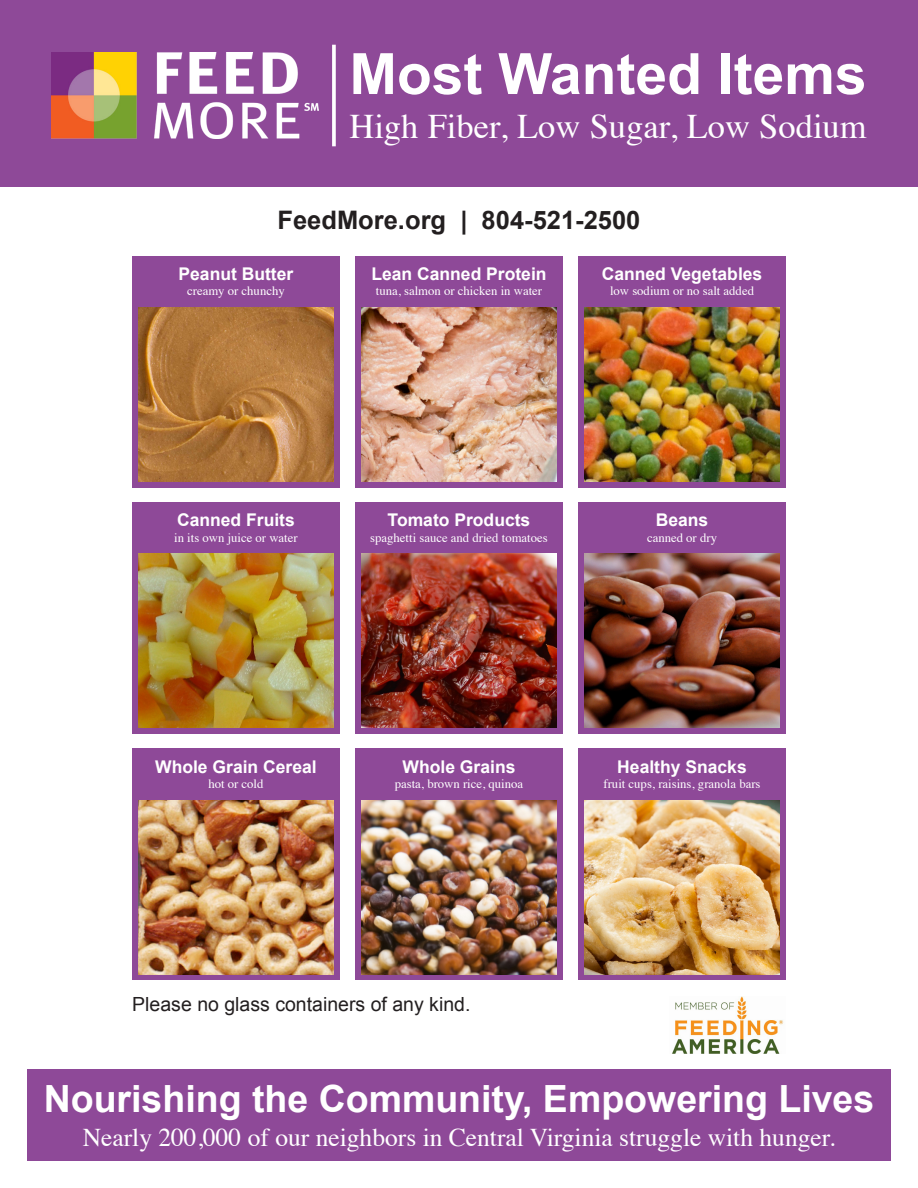
<style>
.page{position:relative;width:918px;height:1188px;background:#fff}
.page>*{position:absolute;margin:0;border:0;box-sizing:border-box;transform-origin:0 0}
.t1{font:700 57px "Arial";color:#fff}
.t2{font:700 37.5px "Arial";color:#fff}
.t3{font:34.5px "Times";color:#fff}
.t4{font:25.5px "Times";color:#fff}
.t5{font:700 25.5px "Arial";color:#231f20}
.t6{font:19.5px "Arial";color:#231f20}
.t7{font:700 17.55px "Arial";color:#fff}
.t8{font:12.75px "Times";color:#fff}
</style>
<div class="page">
<div style="left:0;top:0;width:918px;height:187px;background:#8e4998"></div>
<div style="left:27px;top:1069px;width:864px;height:92px;background:#8e4998"></div>
<img style="left:51px;top:53px;width:267px;height:86px">
<svg style="left:332px;top:45px;width:4px;height:101px"></svg>
<img style="left:672px;top:996px;width:112px;height:58px">
<div style="left:355px;top:256px;width:208px;height:231px;background:#8e4998"></div>
<img style="left:361px;top:307px;width:196px;height:174px">
<div style="left:578px;top:256px;width:208px;height:231px;background:#8e4998"></div>
<img style="left:584px;top:307px;width:196px;height:174px">
<div style="left:132px;top:502px;width:208px;height:232px;background:#8e4998"></div>
<img style="left:138px;top:554px;width:196px;height:174px">
<div style="left:355px;top:749px;width:208px;height:231px;background:#8e4998"></div>
<img style="left:361px;top:800px;width:196px;height:174px">
<div style="left:132px;top:749px;width:208px;height:231px;background:#8e4998"></div>
<div style="left:578px;top:502px;width:208px;height:232px;background:#8e4998"></div>
<img style="left:584px;top:554px;width:196px;height:174px">
<div style="left:578px;top:749px;width:208px;height:231px;background:#8e4998"></div>
<img style="left:584px;top:800px;width:196px;height:174px">
<div style="left:132px;top:256px;width:208px;height:231px;background:#8e4998"></div>
<img style="left:138px;top:307px;width:196px;height:174px">
<div style="left:355px;top:502px;width:208px;height:232px;background:#8e4998"></div>
<img style="left:361px;top:554px;width:196px;height:174px">
<img style="left:138px;top:800px;width:196px;height:174px">
<p class="t1" style="left:349px;top:36px;width:519px">Most Wanted Items</p>
<p class="t3" style="left:349px;top:94px;width:519px">High Fiber, Low Sugar, Low Sodium</p>
<p class="t5" style="left:278px;top:203px;width:364px">FeedMore.org | 804-521-2500</p>
<p class="t7" style="left:371px;top:262px;width:177px">Lean Canned Protein</p>
<p class="t8" style="left:376px;top:279px;width:168px">tuna, salmon or chicken in water</p>
<p class="t7" style="left:602px;top:262px;width:162px">Canned Vegetables</p>
<p class="t8" style="left:610px;top:279px;width:146px">low sodium or no salt added</p>
<p class="t7" style="left:179px;top:262px;width:116px">Peanut Butter</p>
<p class="t8" style="left:187px;top:279px;width:99px">creamy or chunchy</p>
<p class="t7" style="left:177px;top:509px;width:119px">Canned Fruits</p>
<p class="t8" style="left:174px;top:526px;width:125px">in its own juice or water</p>
<p class="t7" style="left:388px;top:509px;width:144px">Tomato Products</p>
<p class="t8" style="left:370px;top:526px;width:179px">spaghetti sauce and dried tomatoes</p>
<p class="t7" style="left:656px;top:509px;width:54px">Beans</p>
<p class="t8" style="left:647px;top:526px;width:72px">canned or dry</p>
<p class="t7" style="left:155px;top:755px;width:163px">Whole Grain Cereal</p>
<p class="t8" style="left:208px;top:772px;width:57px">hot or cold</p>
<p class="t7" style="left:403px;top:755px;width:114px">Whole Grains</p>
<p class="t8" style="left:395px;top:772px;width:130px">pasta, brown rice, quinoa</p>
<p class="t7" style="left:617px;top:755px;width:131px">Healthy Snacks</p>
<p class="t8" style="left:604px;top:772px;width:159px">fruit cups, raisins, granola bars</p>
<p class="t6" style="left:132px;top:991px;width:340px">Please no glass containers of any kind.</p>
<p class="t2" style="left:44px;top:1073px;width:832px">Nourishing the Community, Empowering Lives</p>
<p class="t4" style="left:83px;top:1114px;width:754px">Nearly 200,000 of our neighbors in Central Virginia struggle with hunger.</p>
</div>
